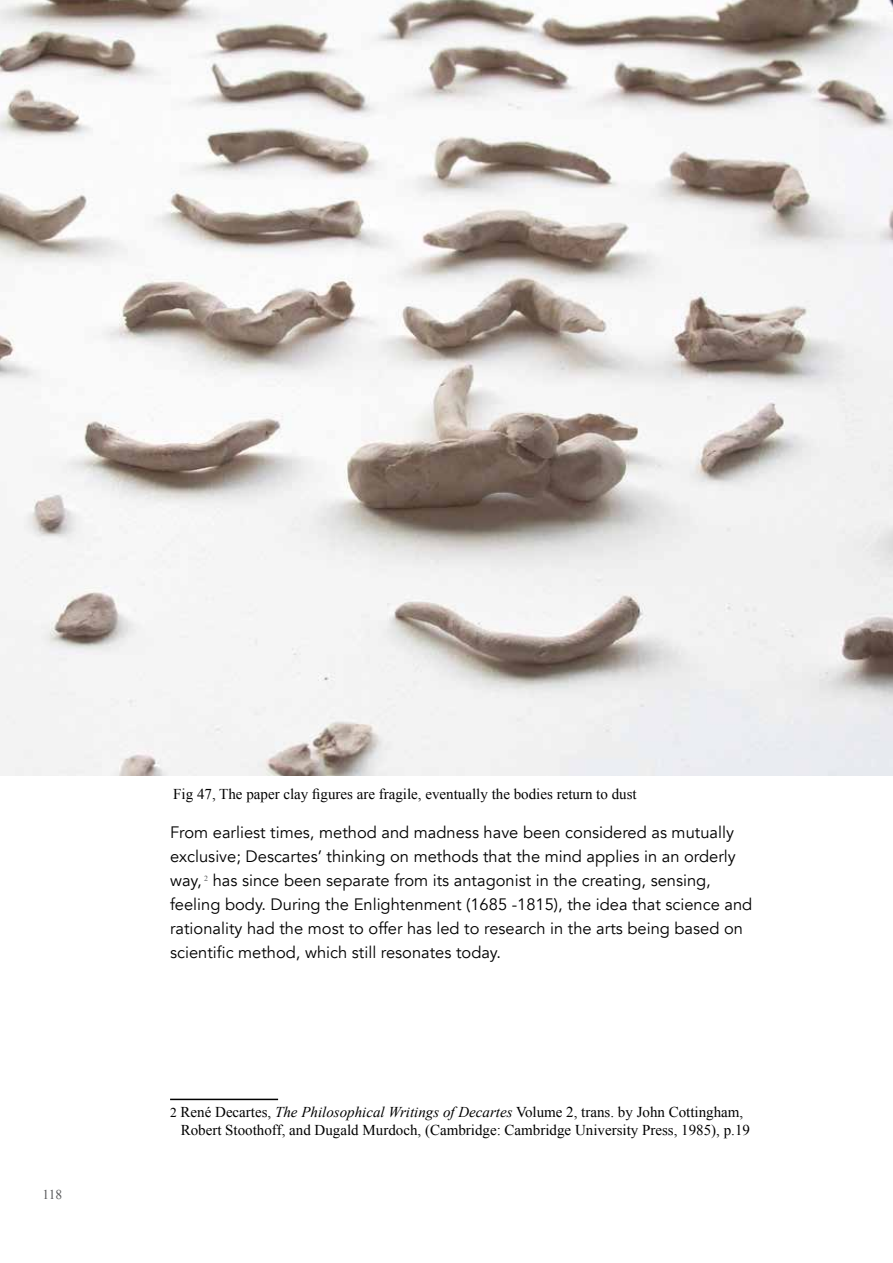
<style>
.page{position:relative;width:893px;height:1263px;background:#fff}
.page>*{position:absolute;margin:0;border:0;box-sizing:border-box;transform-origin:0 0}
.t1{font:16.5px/24px "Avenir";color:#000}
.t2{font:15px/18px "Times New Roman";color:#000}
.t3{font:13.5px "Times New Roman";color:#58595b}
.s1{font-size:13.5px}
.s2{font-style:italic}
</style>
<div class="page">
<hr style="left:170px;top:1099px;width:108px;height:1px;background:#000">
<img style="left:0;top:0;width:893px;height:775px">
<p class="t3" style="left:43px;top:1185px;width:21px">118</p>
<p class="t2" style="left:173px;top:785px;width:465px">Fig 47, The paper clay figures are fragile, eventually the bodies return to dust</p>
<p class="t1" style="left:170px;top:820px;width:584px">From earliest times, method and madness have been considered as mutually exclusive; Descartes’ thinking on methods that the mind applies in an orderly way, <sup>2</sup> has since been separate from its antagonist in the creating, sensing, feeling body. During the Enlightenment (1685 -1815), the idea that science and rationality had the most to offer has led to research in the arts being based on scientific method, which still resonates today.</p>
<p class="t2" style="left:181px;top:1103px;width:571px;text-indent:-11px"><span class="s1">2</span> René Decartes, <span class="s2">The Philosophical Writings of Decartes</span> Volume 2, trans. by John Cottingham,<br>Robert Stoothoff, and Dugald Murdoch, (Cambridge: Cambridge University Press, 1985), p.19</p>
</div>
